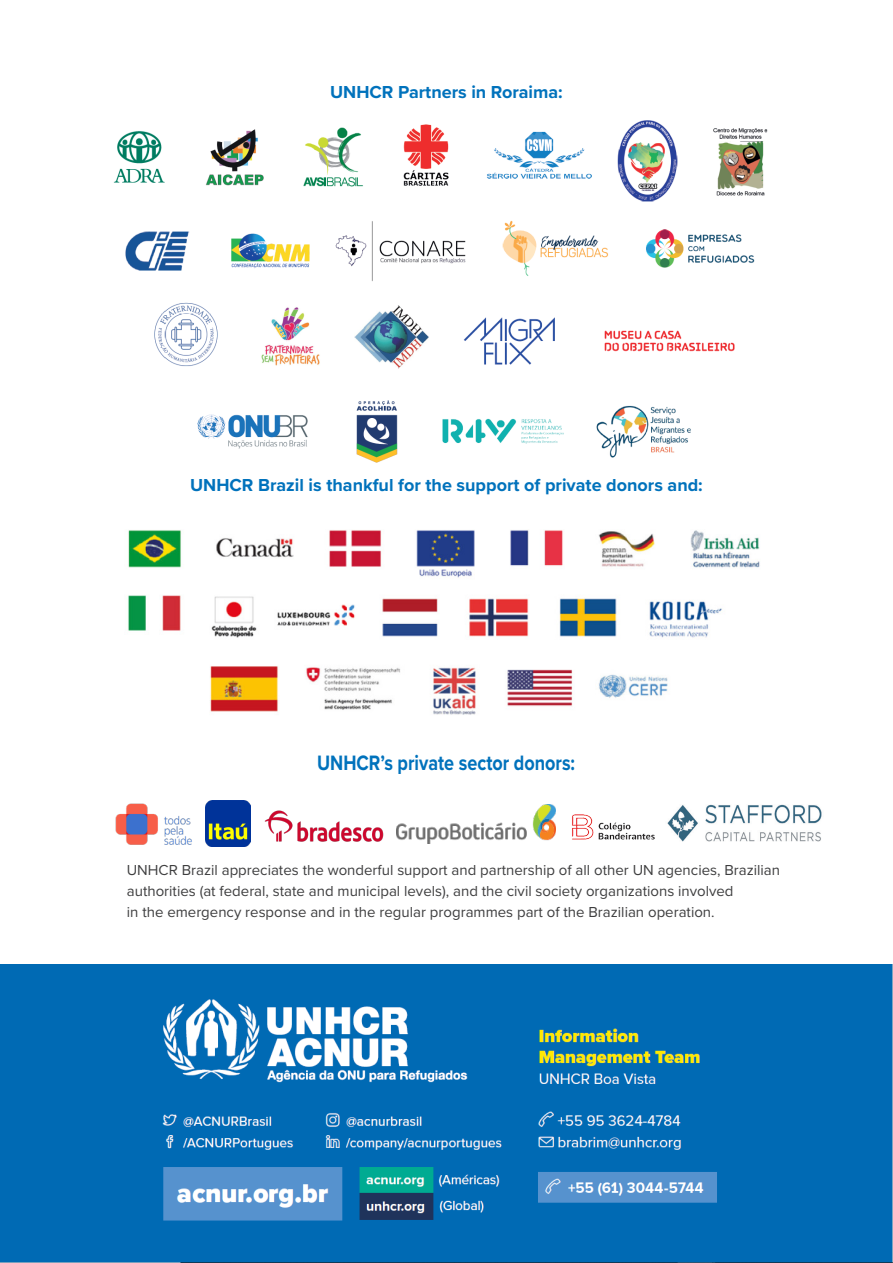
<style>
.page{position:relative;width:893px;height:1263px;background:#fff}
.page>*{position:absolute;margin:0;border:0;box-sizing:border-box;transform-origin:0 0}
.Subtítulos{font:700 21.6px "Proxima Nova";color:#0072bc;scale:.83 1}
.Subtítulos-2{font:700 18px "Proxima Nova";color:#0072bc}
.Parágrafo_Página_de{font:15px/21px "Proxima Nova";color:#3e3e3f}
</style>
<div class="page">
<img style="left:0;top:964px;width:893px;height:299px">
<img style="left:667px;top:804px;width:155px;height:38px">
<img style="left:113px;top:120px;width:655px;height:343px">
<img style="left:128px;top:530px;width:632px;height:185px">
<img style="left:115px;top:803px;width:77px;height:42px">
<img style="left:205px;top:801px;width:45px;height:45px">
<img style="left:264px;top:810px;width:120px;height:32px">
<img style="left:397px;top:804px;width:158px;height:39px">
<img style="left:572px;top:814px;width:83px;height:26px">
<p class="Subtítulos-2" style="left:330px;top:78px;width:234px">UNHCR Partners in Roraima:</p>
<p class="Subtítulos-2" style="left:190px;top:472px;width:514px">UNHCR Brazil is thankful for the support of private donors and:</p>
<p class="Subtítulos" style="left:317px;top:746px;width:312px">UNHCR’s private sector donors:</p>
<p class="Parágrafo_Página_de" style="left:127px;top:858px;width:655px">UNHCR Brazil appreciates the wonderful support and partnership of all other UN agencies, Brazilian authorities (at federal, state and municipal levels), and the civil society organizations involved<br>in the emergency response and in the regular programmes part of the Brazilian operation.</p>
</div>
